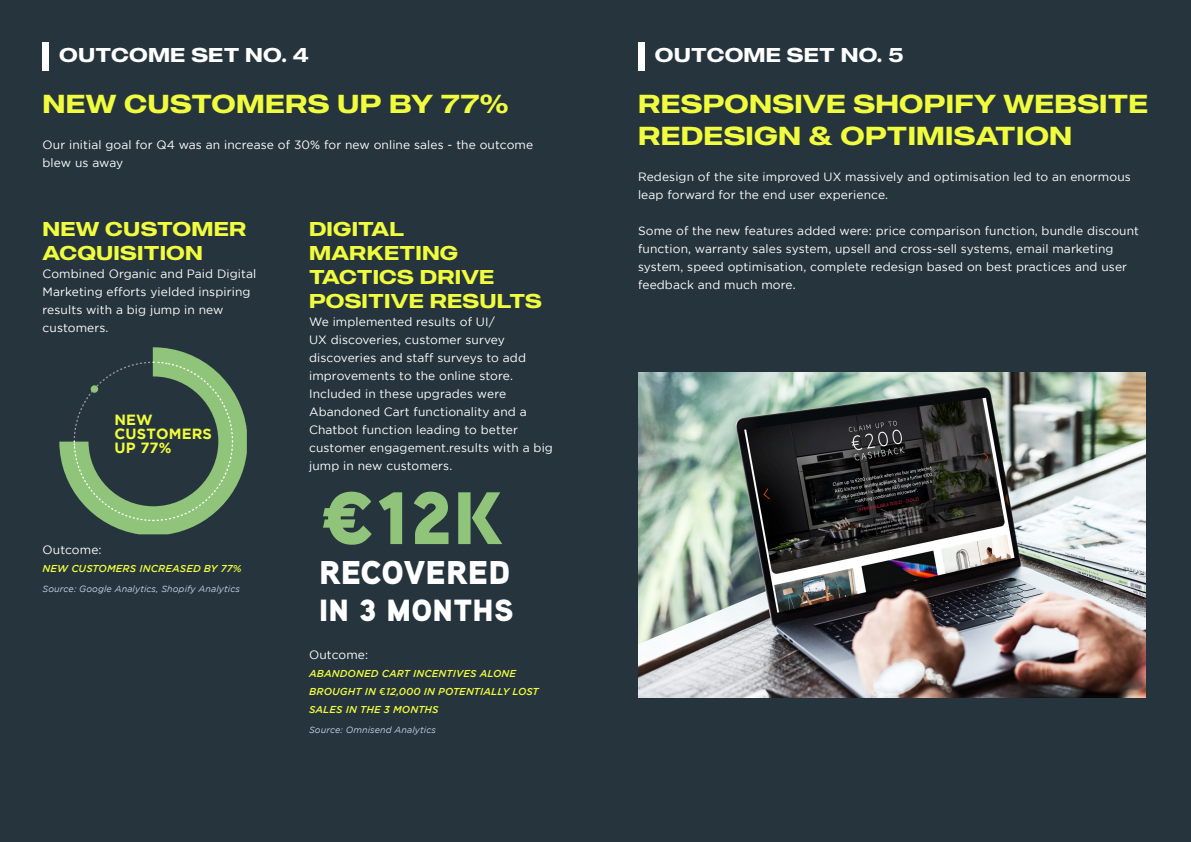
<style>
.page{position:relative;width:1191px;height:842px;background:#26353d}
.page>*{position:absolute;margin:0;border:0;box-sizing:border-box;transform-origin:0 0}
.Copy_Text_Big_12pt{font:900 74.1px "Aaux Next";color:#8fc47a}
.Copy_Text_Big_12pt-2{font:900 32.9px "Aaux Next";letter-spacing:.01em;color:#fff}
.Copy_Text_Big_12pt-3{font:900 30.6px "Aaux Next";letter-spacing:.01em;color:#fff}
.t1{font:500 26px/32px "MADE Outer Sans";letter-spacing:.01em;color:#f0fc3d}
.t2{font:500 20px/24px "MADE Outer Sans";letter-spacing:.01em;color:#f0fc3d}
.H2_dark{font:500 20px "MADE Outer Sans";letter-spacing:.01em;color:#fff}
.Copy_Text_Big_12pt-4{font:700 14.7px/14px "Gotham";letter-spacing:.01em;color:#f0fc3d}
.Copy_Text_Big_12pt_w{font:12px/18px "Gotham";letter-spacing:.01em;color:#fff}
.SMALL_STATS{font:italic 500 10px/18px "Gotham";letter-spacing:.01em;color:#f0fc3d}
.Quote_Style_LIght{font:italic 9px "Gotham";letter-spacing:.01em;color:#c0d2df}
.s1{font-family:"Aaux Next";font-weight:600;font-style:normal}
</style>
<div class="page">
<div style="left:43px;top:43px;width:6px;height:28px;background:#fff"></div>
<div style="left:638px;top:43px;width:6px;height:28px;background:#fff"></div>
<svg style="left:59px;top:347px;width:188px;height:187px"></svg>
<div style="left:91px;top:385px;width:7px;height:8px;background:#8fc47a;border-radius:50%"></div>
<img style="left:638px;top:373px;width:507px;height:325px">
<p class="H2_dark" style="left:59px;top:42px;width:251px">OUTCOME SET NO. 4</p>
<p class="H2_dark" style="left:655px;top:42px;width:250px">OUTCOME SET NO. 5</p>
<h2 class="t1" style="left:43px;top:87px;width:468px">NEW CUSTOMERS UP BY 77%</h2>
<p class="Copy_Text_Big_12pt_w" style="left:43px;top:136px;width:492px">Our initial goal for Q4 was an increase of 30% for new online sales - the outcome blew us away</p>
<h2 class="t1" style="left:638px;top:87px;width:512px">RESPONSIVE SHOPIFY WEBSITE<br>REDESIGN &amp; OPTIMISATION</h2>
<p class="Copy_Text_Big_12pt_w" style="left:638px;top:168px;width:494px">Redesign of the site improved UX massively and optimisation led to an enormous leap forward for the end user experience.</p>
<p class="Copy_Text_Big_12pt_w" style="left:638px;top:222px;width:502px">Some of the new features added were: price comparison function, bundle discount function, warranty sales system, upsell and cross-sell systems, email marketing system, speed optimisation, complete redesign based on best practices and user feedback and much more.</p>
<h2 class="t2" style="left:43px;top:216px;width:205px">NEW CUSTOMER<br>ACQUISITION</h2>
<p class="Copy_Text_Big_12pt_w" style="left:43px;top:265px;width:215px">Combined Organic and Paid Digital<br>Marketing efforts yielded inspiring results with a big jump in new customers.</p>
<h2 class="t2" style="left:309px;top:216px;width:234px">DIGITAL<br>MARKETING<br>TACTICS DRIVE<br>POSITIVE RESULTS</h2>
<p class="Copy_Text_Big_12pt_w" style="left:309px;top:313px;width:245px">We implemented results of UI/<br>UX discoveries, customer survey discoveries and staff surveys to add improvements to the online store.<br>Included in these upgrades were Abandoned Cart functionality and a Chatbot function leading to better customer engagement.results with a big jump in new customers.</p>
<p class="Copy_Text_Big_12pt-4" style="left:114px;top:412px;width:99px">NEW<br>CUSTOMERS<br>UP 77%</p>
<p class="Copy_Text_Big_12pt_w" style="left:43px;top:541px;width:61px">Outcome:</p>
<p class="SMALL_STATS" style="left:43px;top:559px;width:200px">NEW CUSTOMERS INCREASED BY 77%</p>
<p class="Quote_Style_LIght" style="left:43px;top:584px;width:199px">Source: Google Analytics, Shopify Analytics</p>
<p class="Copy_Text_Big_12pt" style="left:319px;top:464px;width:185px">€12K</p>
<p class="Copy_Text_Big_12pt-2" style="left:319px;top:549px;width:193px">RECOVERED</p>
<p class="Copy_Text_Big_12pt-3" style="left:319px;top:588px;width:196px">IN 3 MONTHS</p>
<p class="Copy_Text_Big_12pt_w" style="left:309px;top:646px;width:61px">Outcome:</p>
<p class="SMALL_STATS" style="left:309px;top:664px;width:231px">ABANDONED CART INCENTIVES ALONE<br>BROUGHT IN <span class="s1">€</span>12,000 IN POTENTIALLY LOST<br>SALES IN THE 3 MONTHS</p>
<p class="Quote_Style_LIght" style="left:309px;top:725px;width:128px">Source: Omnisend Analytics</p>
</div>
